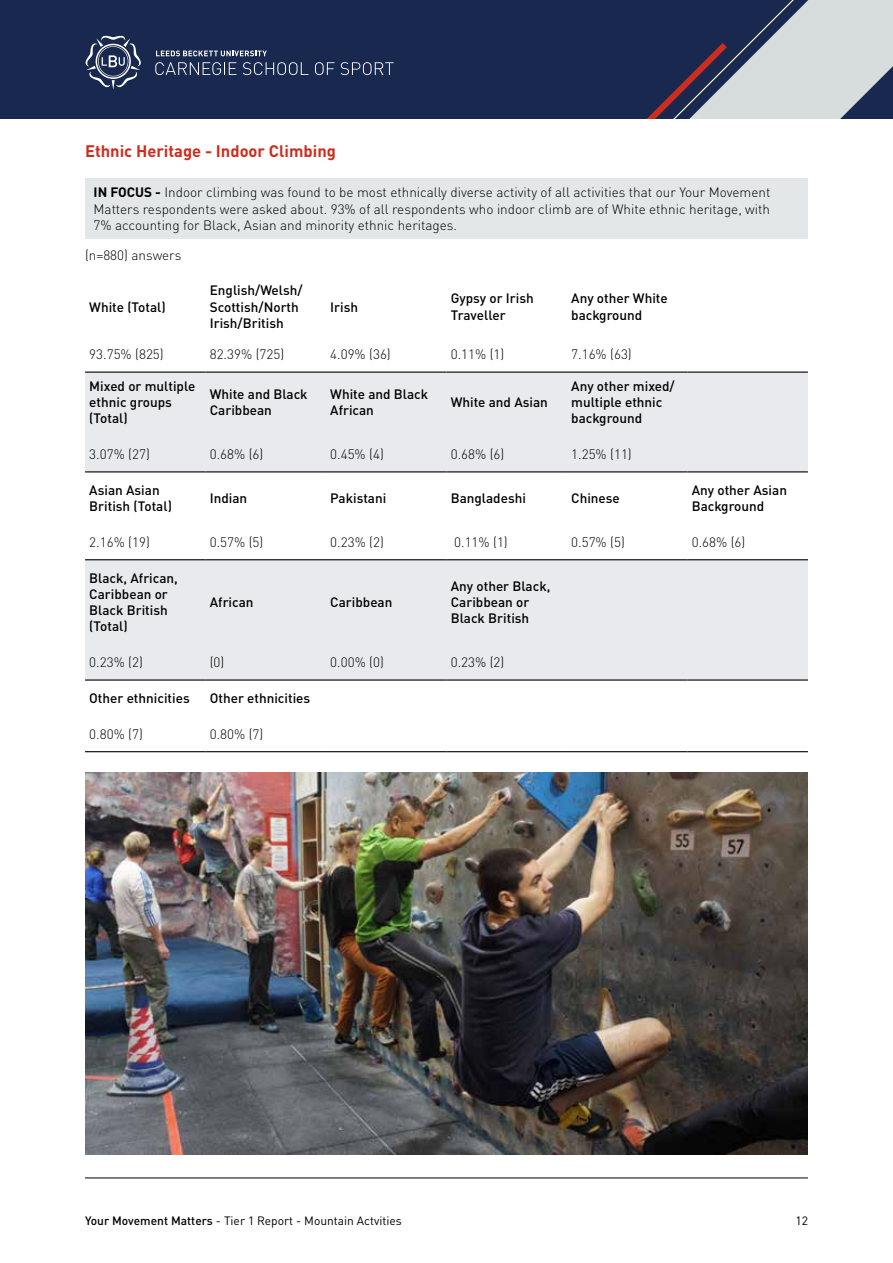
<style>
.page{position:relative;width:893px;height:1263px;background:#fff}
.page>*{position:absolute;margin:0;border:0;box-sizing:border-box;transform-origin:0 0}
.t1{font:700 16.5px "DIN Pro";color:#cd2d1e}
.t2{font:300 13.5px/16.5px "DIN Pro";color:#000;text-align:justify}
.t3{font:500 13.5px/16.2px "DIN Pro";color:#000}
.t4{font:12px "DIN Pro";color:#000}
.s1{font-weight:700}
.s2{font-weight:500}
</style>
<div class="page">
<hr style="left:85px;top:1178px;width:723px;height:1px;background:#000">
<div style="left:0;top:0;width:893px;height:119px;background:#18284e"></div>
<svg style="left:156px;top:51px;width:111px;height:5px"></svg>
<svg style="left:155px;top:62px;width:81px;height:13px"></svg>
<svg style="left:243px;top:62px;width:65px;height:13px"></svg>
<svg style="left:315px;top:62px;width:20px;height:13px"></svg>
<svg style="left:341px;top:62px;width:53px;height:13px"></svg>
<svg style="left:85px;top:35px;width:56px;height:55px"></svg>
<svg style="left:807px;top:0;width:86px;height:119px;background:#bdc3c8"></svg>
<svg style="left:646px;top:0;width:161px;height:119px"></svg>
<div style="left:85px;top:178px;width:723px;height:61px;background:#e3e7e7"></div>
<svg style="left:85px;top:373px;width:723px;height:306px;fill:#e8eaed"></svg>
<hr style="left:85px;top:751px;width:121px;height:1px;background:#000">
<hr style="left:206px;top:751px;width:120px;height:1px;background:#000">
<hr style="left:326px;top:751px;width:120px;height:1px;background:#000">
<hr style="left:446px;top:751px;width:121px;height:1px;background:#000">
<hr style="left:567px;top:751px;width:120px;height:1px;background:#000">
<hr style="left:687px;top:751px;width:121px;height:1px;background:#000">
<hr style="left:85px;top:371px;width:121px;height:2px;background:#000">
<hr style="left:206px;top:371px;width:120px;height:2px;background:#000">
<hr style="left:326px;top:371px;width:120px;height:2px;background:#000">
<hr style="left:446px;top:371px;width:121px;height:2px;background:#000">
<hr style="left:567px;top:371px;width:120px;height:2px;background:#000">
<hr style="left:687px;top:371px;width:121px;height:2px;background:#000">
<hr style="left:85px;top:471px;width:121px;height:1px;background:#000">
<hr style="left:206px;top:471px;width:120px;height:1px;background:#000">
<hr style="left:326px;top:471px;width:120px;height:1px;background:#000">
<hr style="left:446px;top:471px;width:121px;height:1px;background:#000">
<hr style="left:567px;top:471px;width:120px;height:1px;background:#000">
<hr style="left:687px;top:471px;width:121px;height:1px;background:#000">
<hr style="left:85px;top:559px;width:121px;height:1px;background:#000">
<hr style="left:206px;top:559px;width:120px;height:1px;background:#000">
<hr style="left:326px;top:559px;width:120px;height:1px;background:#000">
<hr style="left:446px;top:559px;width:121px;height:1px;background:#000">
<hr style="left:567px;top:559px;width:120px;height:1px;background:#000">
<hr style="left:687px;top:559px;width:121px;height:1px;background:#000">
<hr style="left:85px;top:679px;width:121px;height:2px;background:#000">
<hr style="left:206px;top:679px;width:120px;height:2px;background:#000">
<hr style="left:326px;top:679px;width:120px;height:2px;background:#000">
<hr style="left:446px;top:679px;width:121px;height:2px;background:#000">
<hr style="left:567px;top:679px;width:120px;height:2px;background:#000">
<hr style="left:687px;top:679px;width:121px;height:2px;background:#000">
<img style="left:85px;top:772px;width:723px;height:383px">
<p class="t1" style="left:85px;top:138px;width:252px">Ethnic Heritage - Indoor Climbing</p>
<p class="t2" style="left:94px;top:183px;width:678px"><span class="s1">IN FOCUS -</span> Indoor climbing was found to be most ethnically diverse activity of all activities that our Your Movement Matters respondents were asked about. 93% of all respondents who indoor climb are of White ethnic heritage, with 7% accounting for Black, Asian and minority ethnic heritages.</p>
<p class="t2" style="left:85px;top:246px;width:98px">(n=880) answers</p>
<p class="t3" style="left:89px;top:298px;width:78px">White (Total)</p>
<p class="t3" style="left:210px;top:282px;width:94px">English/Welsh/<br>Scottish/North<br>Irish/British</p>
<p class="t3" style="left:330px;top:298px;width:29px">Irish</p>
<p class="t3" style="left:451px;top:290px;width:85px">Gypsy or Irish<br>Traveller</p>
<p class="t3" style="left:571px;top:290px;width:98px">Any other White background</p>
<p class="t2" style="left:89px;top:345px;width:76px">93.75% (825)</p>
<p class="t2" style="left:210px;top:345px;width:76px">82.39% (725)</p>
<p class="t2" style="left:330px;top:345px;width:62px">4.09% (36)</p>
<p class="t2" style="left:451px;top:345px;width:55px">0.11% (1)</p>
<p class="t2" style="left:571px;top:345px;width:62px">7.16% (63)</p>
<p class="t3" style="left:89px;top:377px;width:108px">Mixed or multiple ethnic groups (Total)</p>
<p class="t3" style="left:210px;top:385px;width:99px">White and Black<br>Caribbean</p>
<p class="t3" style="left:330px;top:385px;width:99px">White and Black<br>African</p>
<p class="t3" style="left:451px;top:393px;width:99px">White and Asian</p>
<p class="t3" style="left:571px;top:377px;width:105px">Any other mixed/ multiple ethnic background</p>
<p class="t2" style="left:89px;top:445px;width:62px">3.07% (27)</p>
<p class="t2" style="left:210px;top:445px;width:55px">0.68% (6)</p>
<p class="t2" style="left:330px;top:445px;width:55px">0.45% (4)</p>
<p class="t2" style="left:451px;top:445px;width:55px">0.68% (6)</p>
<p class="t2" style="left:571px;top:445px;width:62px">1.25% (11)</p>
<p class="t3" style="left:89px;top:481px;width:84px">Asian Asian<br>British (Total)</p>
<p class="t3" style="left:210px;top:489px;width:39px">Indian</p>
<p class="t3" style="left:330px;top:489px;width:58px">Pakistani</p>
<p class="t3" style="left:451px;top:489px;width:77px">Bangladeshi</p>
<p class="t3" style="left:571px;top:489px;width:50px">Chinese</p>
<p class="t3" style="left:692px;top:481px;width:97px">Any other Asian<br>Background</p>
<p class="t2" style="left:89px;top:533px;width:62px">2.16% (19)</p>
<p class="t2" style="left:210px;top:533px;width:55px">0.57% (5)</p>
<p class="t2" style="left:330px;top:533px;width:55px">0.23% (2)</p>
<p class="t2" style="left:454px;top:533px;width:55px">0.11% (1)</p>
<p class="t2" style="left:571px;top:533px;width:55px">0.57% (5)</p>
<p class="t2" style="left:692px;top:533px;width:55px">0.68% (6)</p>
<p class="t3" style="left:89px;top:569px;width:90px">Black, African,<br>Caribbean or<br>Black British (Total)</p>
<p class="t3" style="left:451px;top:577px;width:101px">Any other Black,<br>Caribbean or<br>Black British</p>
<p class="t3" style="left:210px;top:593px;width:45px">African</p>
<p class="t3" style="left:330px;top:593px;width:64px">Caribbean</p>
<p class="t2" style="left:89px;top:653px;width:55px">0.23% (2)</p>
<p class="t2" style="left:210px;top:653px;width:16px">(0)</p>
<p class="t2" style="left:330px;top:653px;width:55px">0.00% (0)</p>
<p class="t2" style="left:451px;top:653px;width:55px">0.23% (2)</p>
<p class="t3" style="left:89px;top:689px;width:102px">Other ethnicities</p>
<p class="t3" style="left:210px;top:689px;width:102px">Other ethnicities</p>
<p class="t2" style="left:89px;top:725px;width:55px">0.80% (7)</p>
<p class="t2" style="left:210px;top:725px;width:55px">0.80% (7)</p>
<p class="t4" style="left:85px;top:1211px;width:318px"><span class="s2">Your Movement Matters</span> - Tier 1 Report - Mountain Actvities</p>
<p class="t4" style="left:795px;top:1212px;width:14px">12</p>
</div>
